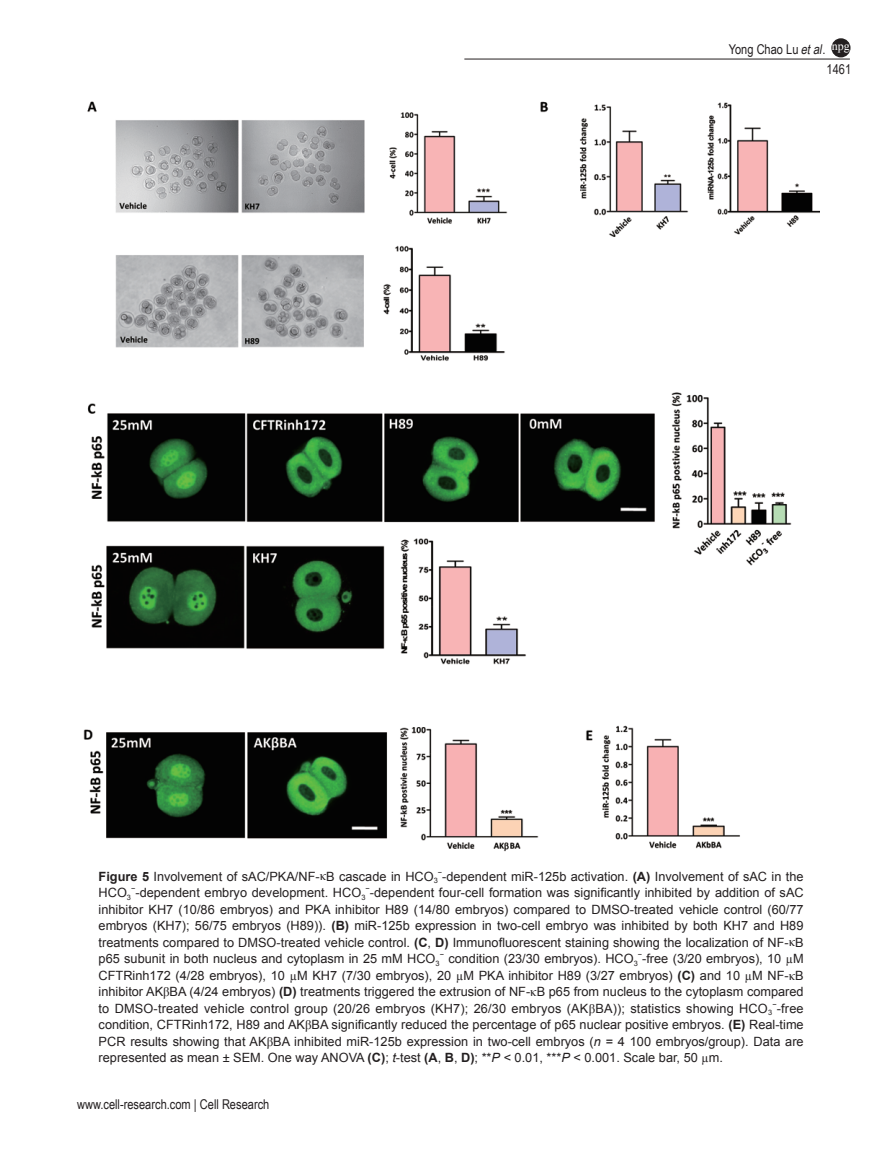
<style>
.page{position:relative;width:893px;height:1170px;background:#fff}
.page>*{position:absolute;margin:0;border:0;box-sizing:border-box;transform-origin:0 0}
.t1{font:13.5px "Arial Narrow";color:#231f20}
.t2{font:12.75px/16.5px "Arial";color:#231f20;text-align:justify}
.t3{font:12px "Times New Roman";color:#fff}
.t4{font:7.5px "Arial";color:#231f20}
.s1{font-style:italic}
.s2{font-weight:700}
.s3{font-family:"Times New Roman"}
</style>
<div class="page">
<hr style="left:464px;top:59px;width:386px;height:1px;background:#231f20">
<div style="left:832px;top:39px;width:18px;height:18px;background:#231f20;border-radius:50%"></div>
<div style="left:831px;top:38px;width:19px;height:19px;border:2px solid #231f20;border-radius:50%"></div>
<img style="left:83px;top:101px;width:736px;height:751px">
<p class="t1" style="left:729px;top:40px;width:98px">Yong Chao Lu <span class="s1">etal</span>.</p>
<p class="t3" style="left:832px;top:38px;width:19px">npg</p>
<p class="t1" style="left:826px;top:59px;width:26px">1461</p>
<p class="t2" style="left:99px;top:868px;width:707px"><span class="s2">Figure 5</span> Involvement of sAC/PKA/NF-<span class="s3">κ</span>B cascade in HCO<sub>3</sub> -dependent miR-125b activation. <span class="s2">(A)</span> Involvement of sAC in the<br>HCO<sub>3</sub> -dependent embryo development. HCO<sub>3</sub> -dependent four-cell formation was significantly inhibited by addition of sAC</p>
<p class="t4" style="left:131px;top:883px;width:6px">−</p>
<p class="t4" style="left:365px;top:883px;width:6px">−</p>
<p class="t2" style="left:99px;top:901px;width:707px">inhibitor KH7 (10/86 embryos) and PKA inhibitor H89 (14/80 embryos) compared to DMSO-treated vehicle control (60/77 embryos (KH7); 56/75 embryos (H89)). <span class="s2">(B)</span> miR-125b expression in two-cell embryo was inhibited by both KH7 and H89 treatments compared to DMSO-treated vehicle control. <span class="s2">(C</span>, <span class="s2">D)</span> Immunofluorescent staining showing the localization of NF-<span class="s3">κ</span>B p65 subunit in both nucleus and cytoplasm in 25 mM HCO<sub>3</sub></p>
<p class="t4" style="left:440px;top:949px;width:6px">−</p>
<p class="t2" style="left:448px;top:950px;width:357px">condition (23/30 embryos). HCO<sub>3</sub> -free (3/20 embryos), 10 <span class="s3">µ</span>M</p>
<p class="t4" style="left:638px;top:949px;width:6px">−</p>
<p class="t2" style="left:99px;top:967px;width:707px">CFTRinh172 (4/28 embryos), 10 <span class="s3">µ</span>M KH7 (7/30 embryos), 20 <span class="s3">µ</span>M PKA inhibitor H89 (3/27 embryos) <span class="s2">(C)</span> and 10 <span class="s3">µ</span>M NF-<span class="s3">κ</span>B inhibitor AK<span class="s3">β</span>BA (4/24 embryos) <span class="s2">(D)</span> treatments triggered the extrusion of NF-<span class="s3">κ</span>B p65 from nucleus to the cytoplasm compared to DMSO-treated vehicle control group (20/26 embryos (KH7); 26/30 embryos (AK<span class="s3">β</span>BA)); statistics showing HCO<sub>3</sub> -free condition, CFTRinh172, H89 and AK<span class="s3">β</span>BA significantly reduced the percentage of p65 nuclear positive embryos. <span class="s2">(E)</span> Real-time PCR results showing that AK<span class="s3">β</span>BA inhibited miR-125b expression in two-cell embryos (<span class="s1">n</span> = 4 100 embryos/group). Data are represented as mean ± SEM. One way ANOVA <span class="s2">(C)</span>; <span class="s1">t</span>-test <span class="s2">(A</span>, <span class="s2">B</span>, <span class="s2">D)</span>; **<span class="s1">P</span> &lt; 0.01, ***<span class="s1">P</span> &lt; 0.001. Scale bar, 50 <span class="s3">µ</span>m.</p>
<p class="t1" style="left:77px;top:1094px;width:194px">www.cell-research.com | Cell Research</p>
</div>
